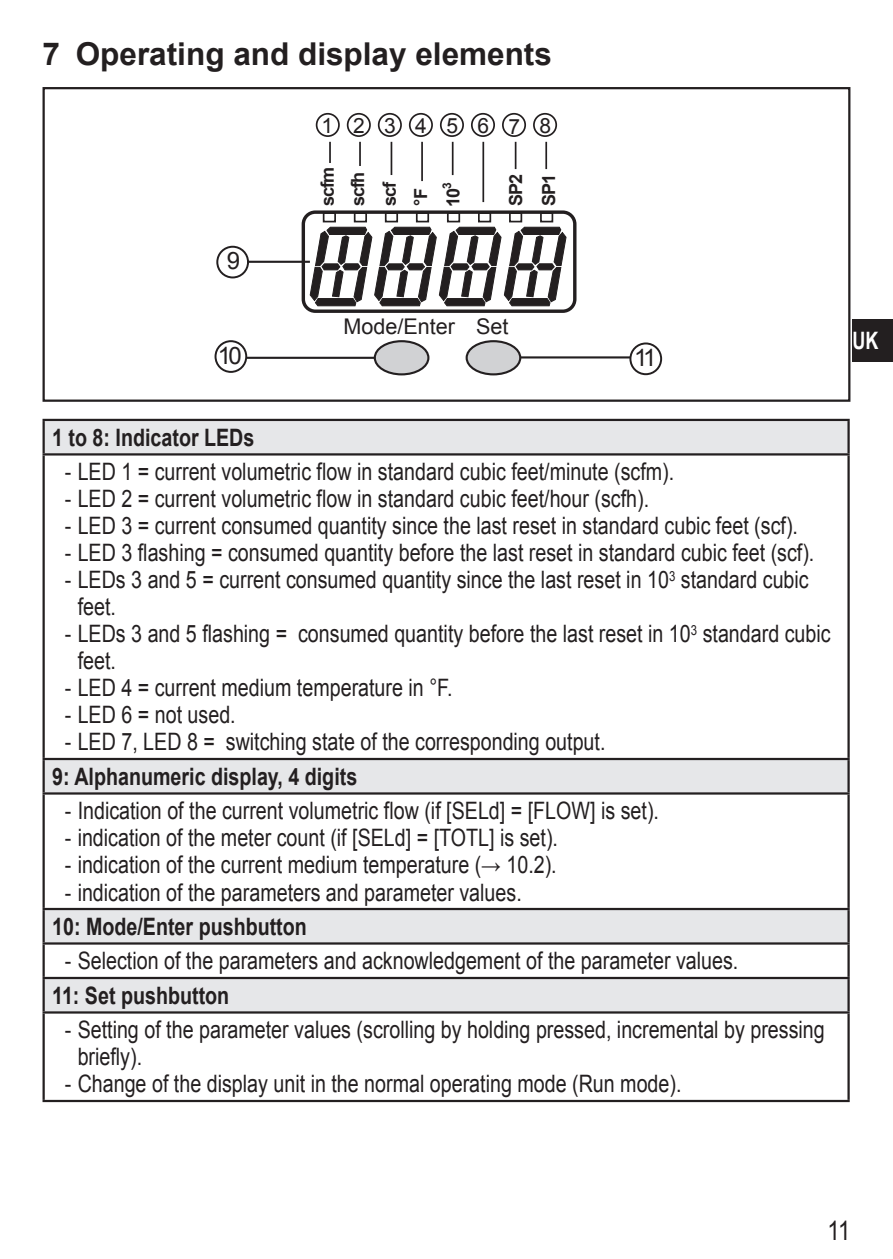
<style>
.page{position:relative;width:893px;height:1259px;background:#fff}
.page>*{position:absolute;margin:0;border:0;box-sizing:border-box;transform-origin:0 0}
.t1{font:700 31.5px "Arial";color:#231f20}
.t2{font:27px "Arial";color:#231f20;scale:.82 1}
.t3{font:24px/27px "Arial";color:#231f20;scale:.82 1}
.t4{font:700 24px "Arial";color:#231f20;scale:.82 1}
.t5{font:24px "Arial";color:#231f20}
.t6{font:700 24px "Arial";color:#fff;scale:.75 1}
.t7{font:21.6px "Arial";color:#231f20}
.t8{font:21px "Arial";letter-spacing:.92em;color:#231f20}
.t9{font:700 18px/31px "Arial";letter-spacing:-.05em;color:#231f20}
.t10{font:700 12px "Arial";color:#231f20}
</style>
<div class="page">
<div style="left:853px;top:319px;width:40px;height:42px;background:#231f20"></div>
<svg style="left:310px;top:227px;width:256px;height:79px"></svg>
<div style="left:302px;top:210px;width:274px;height:103px;border:3px solid #231f20;border-radius:12px"></div>
<div style="left:323px;top:212px;width:13px;height:10px;border:2px solid #231f20"></div>
<div style="left:354px;top:212px;width:13px;height:10px;border:2px solid #231f20"></div>
<div style="left:385px;top:212px;width:13px;height:10px;border:2px solid #231f20"></div>
<div style="left:416px;top:212px;width:13px;height:10px;border:2px solid #231f20"></div>
<div style="left:447px;top:212px;width:13px;height:10px;border:2px solid #231f20"></div>
<div style="left:478px;top:212px;width:13px;height:10px;border:2px solid #231f20"></div>
<div style="left:509px;top:212px;width:13px;height:10px;border:2px solid #231f20"></div>
<div style="left:540px;top:212px;width:13px;height:10px;border:2px solid #231f20"></div>
<div style="left:216px;top:246px;width:33px;height:32px;border:2px solid #231f20;border-radius:50%"></div>
<hr style="left:247px;top:261px;width:63px;height:2px;background:#231f20">
<hr style="left:518px;top:356px;width:112px;height:2px;background:#231f20">
<div style="left:215px;top:340px;width:32px;height:33px;border:2px solid #231f20;border-radius:50%"></div>
<div style="left:629px;top:342px;width:33px;height:33px;border:2px solid #231f20;border-radius:50%"></div>
<hr style="left:246px;top:357px;width:130px;height:2px;background:#231f20">
<div style="left:375px;top:341px;width:53px;height:33px;background:#d1d2d4;border-radius:50%"></div>
<div style="left:374px;top:340px;width:55px;height:35px;border:2px solid #231f20;border-radius:50%"></div>
<div style="left:467px;top:341px;width:53px;height:33px;background:#d1d2d4;border-radius:50%"></div>
<div style="left:466px;top:340px;width:55px;height:35px;border:2px solid #231f20;border-radius:50%"></div>
<div style="left:316px;top:113px;width:24px;height:24px;border:2px solid #231f20;border-radius:50%"></div>
<div style="left:347px;top:113px;width:24px;height:24px;border:2px solid #231f20;border-radius:50%"></div>
<div style="left:378px;top:113px;width:24px;height:24px;border:2px solid #231f20;border-radius:50%"></div>
<div style="left:409px;top:113px;width:24px;height:24px;border:2px solid #231f20;border-radius:50%"></div>
<div style="left:440px;top:113px;width:24px;height:24px;border:2px solid #231f20;border-radius:50%"></div>
<div style="left:471px;top:113px;width:24px;height:24px;border:2px solid #231f20;border-radius:50%"></div>
<div style="left:502px;top:113px;width:24px;height:24px;border:2px solid #231f20;border-radius:50%"></div>
<div style="left:533px;top:113px;width:24px;height:24px;border:2px solid #231f20;border-radius:50%"></div>
<hr style="left:359px;top:142px;width:2px;height:24px;background:#231f20">
<hr style="left:391px;top:142px;width:1px;height:33px;background:#231f20">
<hr style="left:421px;top:142px;width:2px;height:39px;background:#231f20">
<hr style="left:452px;top:142px;width:2px;height:33px;background:#231f20">
<hr style="left:482px;top:142px;width:2px;height:60px;background:#231f20">
<svg style="left:515px;top:142px;width:1px;height:27px"></svg>
<hr style="left:545px;top:142px;width:2px;height:27px;background:#231f20">
<hr style="left:329px;top:142px;width:2px;height:21px;background:#231f20">
<div style="left:43px;top:87px;width:807px;height:315px;border:2px solid #231f20"></div>
<svg style="left:45px;top:421px;width:802px;height:590px"></svg>
<hr style="left:43px;top:419px;width:807px;height:2px;background:#231f20">
<hr style="left:43px;top:421px;width:2px;height:32px;background:#231f20">
<hr style="left:847px;top:421px;width:3px;height:32px;background:#231f20">
<hr style="left:43px;top:453px;width:807px;height:2px;background:#231f20">
<hr style="left:43px;top:455px;width:2px;height:303px;background:#231f20">
<hr style="left:847px;top:455px;width:3px;height:303px;background:#231f20">
<hr style="left:43px;top:758px;width:807px;height:2px;background:#231f20">
<hr style="left:43px;top:760px;width:2px;height:32px;background:#231f20">
<hr style="left:847px;top:760px;width:3px;height:32px;background:#231f20">
<hr style="left:43px;top:792px;width:807px;height:2px;background:#231f20">
<hr style="left:43px;top:794px;width:2px;height:114px;background:#231f20">
<hr style="left:847px;top:794px;width:3px;height:114px;background:#231f20">
<hr style="left:43px;top:908px;width:807px;height:2px;background:#231f20">
<hr style="left:43px;top:910px;width:2px;height:32px;background:#231f20">
<hr style="left:847px;top:910px;width:3px;height:32px;background:#231f20">
<hr style="left:43px;top:942px;width:807px;height:2px;background:#231f20">
<hr style="left:43px;top:944px;width:2px;height:33px;background:#231f20">
<hr style="left:847px;top:944px;width:3px;height:33px;background:#231f20">
<hr style="left:43px;top:977px;width:807px;height:2px;background:#231f20">
<hr style="left:43px;top:979px;width:2px;height:32px;background:#231f20">
<hr style="left:847px;top:979px;width:3px;height:32px;background:#231f20">
<hr style="left:43px;top:1011px;width:807px;height:2px;background:#231f20">
<hr style="left:43px;top:1013px;width:2px;height:87px;background:#231f20">
<hr style="left:847px;top:1013px;width:3px;height:87px;background:#231f20">
<hr style="left:43px;top:1100px;width:807px;height:2px;background:#231f20">
<h1 class="t1" style="left:43px;top:34px;width:511px">7 Operating and display elements</h1>
<p class="t8" style="left:321px;top:111px;width:231px">12345678</p>
<p class="t5" style="left:227px;top:245px;width:15px">9</p>
<p class="t9" style="left:312px;top:206px;width:41px;rotate:-90deg">scfm scfh scf °F</p>
<p class="t10" style="left:439px;top:189px;width:8px;rotate:-90deg">3</p>
<p class="t9" style="left:438px;top:207px;width:21px;rotate:-90deg">10</p>
<p class="t9" style="left:500px;top:206px;width:34px;line-height:33px;rotate:-90deg">SP2<br>SP1</p>
<p class="t7" style="left:343px;top:312px;width:167px">Mode/Enter Set</p>
<p class="t5" style="left:218px;top:340px;width:26px">10</p>
<p class="t5" style="left:634px;top:342px;width:24px">11</p>
<p class="t6" style="left:853px;top:325px;width:36px">UK</p>
<p class="t4" style="left:52px;top:422px;width:248px">1 to 8: Indicator LEDs</p>
<p class="t3" style="left:65px;top:459px;width:740px">- LED 1 = current volumetric flow in standard cubic feet/minute (scfm).</p>
<p class="t3" style="left:65px;top:486px;width:710px">- LED 2 = current volumetric flow in standard cubic feet/hour (scfh).</p>
<p class="t3" style="left:65px;top:513px;width:891px">- LED 3 = current consumed quantity since the last reset in standard cubic feet (scf).</p>
<p class="t3" style="left:65px;top:540px;width:911px">- LED 3 flashing = consumed quantity before the last reset in standard cubic feet (scf).</p>
<p class="t3" style="left:78px;top:567px;width:893px;text-indent:-13px">- LEDs 3 and 5 = current consumed quantity since the last reset in 10<sup>3</sup> standard cubic feet.</p>
<p class="t3" style="left:78px;top:621px;width:920px;text-indent:-13px">- LEDs 3 and 5 flashing = consumed quantity before the last reset in 10<sup>3</sup> standard cubic feet.</p>
<p class="t3" style="left:65px;top:675px;width:470px">- LED 4 = current medium temperature in °F.</p>
<p class="t3" style="left:65px;top:702px;width:206px">- LED 6 = not used.</p>
<p class="t3" style="left:65px;top:729px;width:656px">- LED 7, LED 8 = switching state of the corresponding output.</p>
<p class="t4" style="left:52px;top:760px;width:374px">9: Alphanumeric display, 4 digits</p>
<p class="t3" style="left:65px;top:798px;width:722px">- Indication of the current volumetric flow (if [SELd] = [FLOW] is set).</p>
<p class="t3" style="left:65px;top:825px;width:599px">- indication of the meter count (if [SELd] = [TOTL] is set).</p>
<p class="t3" style="left:65px;top:852px;width:601px">- indication of the current medium temperature (→ 10.2).</p>
<p class="t3" style="left:65px;top:879px;width:554px">- indication of the parameters and parameter values.</p>
<p class="t4" style="left:52px;top:910px;width:312px">10: Mode/Enter pushbutton</p>
<p class="t3" style="left:65px;top:947px;width:819px">- Selection of the parameters and acknowledgement of the parameter values.</p>
<p class="t4" style="left:52px;top:979px;width:218px">11: Set pushbutton</p>
<p class="t3" style="left:78px;top:1016px;width:913px;text-indent:-13px">- Setting of the parameter values (scrolling by holding pressed, incremental by pressing briefly).</p>
<p class="t3" style="left:65px;top:1070px;width:749px">- Change of the display unit in the normal operating mode (Run mode).</p>
<p class="t2" style="left:827px;top:1213px;width:30px">11</p>
</div>
